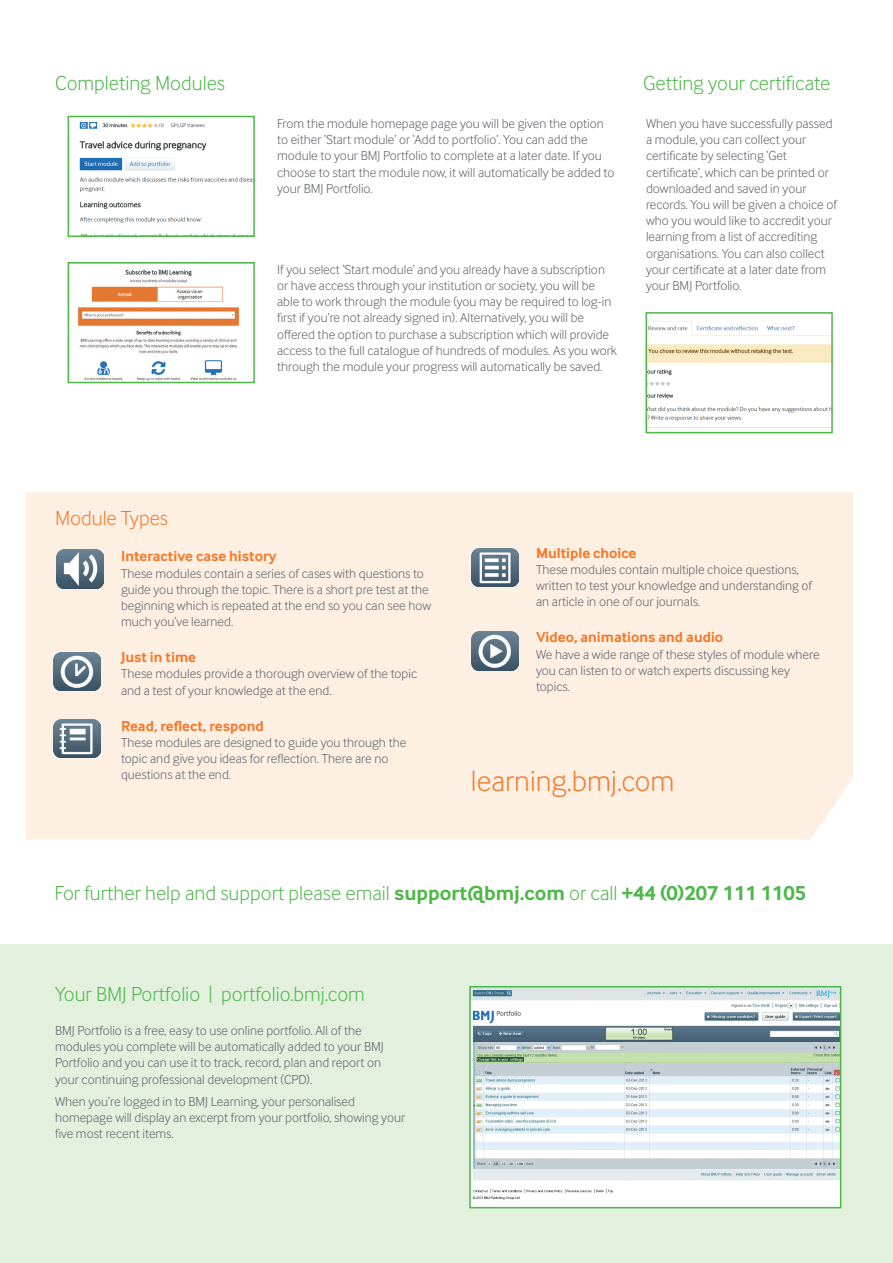
<style>
.page{position:relative;width:893px;height:1263px;background:#fff}
.page>*{position:absolute;margin:0;border:0;box-sizing:border-box;transform-origin:0 0}
.t1{font:300 30.3px "Inter Face";color:#f4792a}
.t2{font:300 21px "Inter Face";color:#4cb848}
.t3{font:300 21px "Inter Face";color:#f4792a}
.t4{font:700 15px "Inter Face";color:#f4792a}
.t5{font:300 13.5px/16.2px "Inter Face";color:#5d6067}
.s1{font-weight:700}
</style>
<div class="page">
<div style="left:26px;top:492px;width:827px;height:348px;background:#fdefe2"></div>
<div style="left:0;top:944px;width:893px;height:319px;background:#e3f0de"></div>
<img style="left:79px;top:122px;width:173px;height:112px">
<div style="left:68px;top:116px;width:187px;height:121px;border:2px solid #4cb848"></div>
<img style="left:648px;top:321px;width:182px;height:107px">
<div style="left:645px;top:312px;width:188px;height:121px;border:2px solid #4cb848"></div>
<img style="left:472px;top:989px;width:366px;height:216px">
<div style="left:469px;top:986px;width:372px;height:222px;border:2px solid #4cb848"></div>
<img style="left:77px;top:269px;width:163px;height:111px">
<div style="left:68px;top:262px;width:187px;height:121px;border:2px solid #4cb848"></div>
<img style="left:57px;top:550px;width:47px;height:38px">
<img style="left:53px;top:719px;width:47px;height:38px">
<img style="left:53px;top:652px;width:47px;height:39px">
<img style="left:471px;top:548px;width:47px;height:38px">
<img style="left:471px;top:632px;width:47px;height:38px">
<h2 class="t2" style="left:55px;top:71px;width:171px">Completing Modules</h2>
<p class="t5" style="left:277px;top:115px;width:339px">From the module homepage page you will be given the option to either ‘Start module’ or ‘Add to portfolio’. You can add the module to your BMJ Portfolio to complete at a later date. If you choose to start the module now, it will automatically be added to your BMJ Portfolio.</p>
<p class="t5" style="left:277px;top:261px;width:341px">If you select ‘Start module’ and you already have a subscription or have access through your institution or society, you will be able to work through the module (you may be required to log-in first if you’re not already signed in). Alternatively, you will be offered the option to purchase a subscription which will provide access to the full catalogue of hundreds of modules. As you work through the module your progress will automatically be saved.</p>
<h2 class="t2" style="left:643px;top:71px;width:189px">Getting your certificate</h2>
<p class="t5" style="left:646px;top:115px;width:192px">When you have successfully passed a module, you can collect your certificate by selecting ‘Get certificate’, which can be printed or downloaded and saved in your records. You will be given a choice of who you would like to accredit your learning from a list of accrediting organisations. You can also collect your certificate at a later date from your BMJ Portfolio.</p>
<h2 class="t3" style="left:55px;top:506px;width:115px">Module Types</h2>
<p class="t4" style="left:121px;top:548px;width:157px">Interactive case history</p>
<p class="t5" style="left:121px;top:565px;width:312px">These modules contain a series of cases with questions to guide you through the topic. There is a short pre test at the beginning which is repeated at the end so you can see how much you’ve learned.</p>
<p class="t4" style="left:121px;top:648px;width:77px">Just in time</p>
<p class="t5" style="left:121px;top:666px;width:298px">These modules provide a thorough overview of the topic and a test of your knowledge at the end.</p>
<p class="t4" style="left:121px;top:717px;width:144px">Read, reflect, respond</p>
<p class="t5" style="left:121px;top:734px;width:287px">These modules are designed to guide you through the topic and give you ideas for reflection. There are no questions at the end.</p>
<p class="t4" style="left:536px;top:544px;width:102px">Multiple choice</p>
<p class="t5" style="left:536px;top:561px;width:278px">These modules contain multiple choice questions, written to test your knowledge and understanding of an article in one of our journals.</p>
<p class="t4" style="left:536px;top:629px;width:189px">Video, animations and audio</p>
<p class="t5" style="left:536px;top:646px;width:285px">We have a wide range of these styles of module where you can listen to or watch experts discussing key topics.</p>
<h1 class="t1" style="left:471px;top:764px;width:205px">learning.bmj.com</h1>
<h2 class="t2" style="left:55px;top:881px;width:753px">For further help and support please email <span class="s1">support@bmj.com</span> or call <span class="s1">+44 (0)207 111 1105</span></h2>
<h2 class="t2" style="left:55px;top:982px;width:311px">Your BMJ Portfolio | portfolio.bmj.com</h2>
<p class="t5" style="left:55px;top:1022px;width:330px">BMJ Portfolio is a free, easy to use online portfolio. All of the modules you complete will be automatically added to your BMJ Portfolio and you can use it to track, record, plan and report on your continuing professional development (CPD).</p>
<p class="t5" style="left:55px;top:1093px;width:352px">When you’re logged in to BMJ Learning, your personalised homepage will display an excerpt from your portfolio, showing your five most recent items.</p>
</div>
